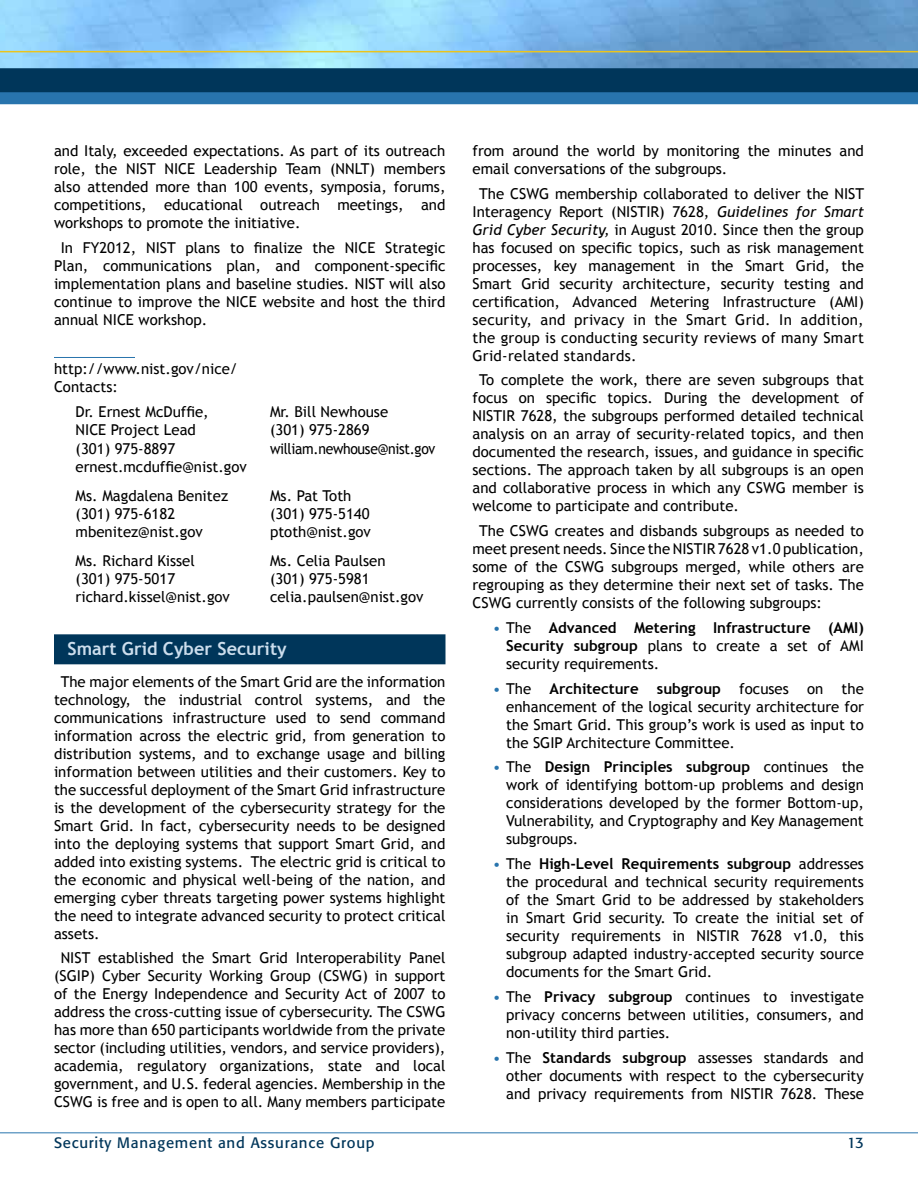
<style>
.page{position:relative;width:918px;height:1188px;background:#fff}
.page>*{position:absolute;margin:0;border:0;box-sizing:border-box;transform-origin:0 0}
.Section_Titles{font:700 18px "Trebuchet MS";color:#cddeed}
.Main{font:15px/18px "Trebuchet MS";color:#000;text-align:justify}
.Contacts{font:15px/18px "Trebuchet MS";color:#000}
.t1{font:700 15px/18px "Trebuchet MS";color:#000;text-align:justify}
.t2{font:15px "Formata";letter-spacing:.05em;color:#00365a}
.Contacts-2{font:15px "Trebuchet MS";letter-spacing:-.02em;color:#000;scale:.93 1}
.s1{font-style:italic}
.s2{font-weight:400;color:#2874ad}
.s3{font-weight:400}
.s4{color:#2874ad}
.s5{font-weight:700}
</style>
<div class="page">
<img style="left:0;top:0;width:918px;height:68px">
<div style="left:0;top:68px;width:918px;height:30px;background:#00365a"></div>
<div style="left:0;top:92px;width:918px;height:12px;background:#2874ad"></div>
<hr style="left:0;top:51px;width:918px;height:1px;background:#ebc41c">
<hr style="left:0;top:1132px;width:918px;height:1px;background:#2874ad">
<hr style="left:54px;top:357px;width:81px;height:1px;background:#2874ad">
<div style="left:54px;top:634px;width:392px;height:30px;background:#00365a"></div>
<p class="Main" style="left:54px;top:142px;width:393px">and Italy, exceeded expectations. As part of its outreach role, the NIST NICE Leadership Team (NNLT) members also attended more than 100 events, symposia, forums, competitions, educational outreach meetings, and workshops to promote the initiative.</p>
<p class="Main" style="left:54px;top:238px;width:393px;text-indent:7px">In FY2012, NIST plans to finalize the NICE Strategic Plan, communications plan, and component-specific implementation plans and baseline studies. NIST will also continue to improve the NICE website and host the third annual NICE workshop.</p>
<p class="Contacts" style="left:54px;top:360px;width:185px">http://www.nist.gov/nice/<br>Contacts:</p>
<p class="Contacts" style="left:76px;top:403px;width:135px">Dr. Ernest McDuffie,</p>
<p class="Contacts" style="left:270px;top:403px;width:120px">Mr. Bill Newhouse</p>
<p class="Contacts" style="left:76px;top:421px;width:122px">NICE Project Lead</p>
<p class="Contacts" style="left:270px;top:421px;width:101px">(301) 975-2869</p>
<p class="Contacts" style="left:76px;top:439px;width:101px">(301) 975-8897</p>
<p class="Contacts-2" style="left:270px;top:439px;width:179px">william.newhouse@nist.gov</p>
<p class="Contacts" style="left:76px;top:457px;width:173px">ernest.mcduffie@nist.gov</p>
<p class="Contacts" style="left:76px;top:487px;width:154px">Ms. Magdalena Benitez</p>
<p class="Contacts" style="left:270px;top:487px;width:83px">Ms. Pat Toth</p>
<p class="Contacts" style="left:76px;top:505px;width:101px">(301) 975-6182</p>
<p class="Contacts" style="left:270px;top:505px;width:101px">(301) 975-5140</p>
<p class="Contacts" style="left:76px;top:523px;width:129px">mbenitez@nist.gov</p>
<p class="Contacts" style="left:270px;top:523px;width:102px">ptoth@nist.gov</p>
<p class="Contacts" style="left:76px;top:552px;width:121px">Ms. Richard Kissel</p>
<p class="Contacts" style="left:270px;top:552px;width:117px">Ms. Celia Paulsen</p>
<p class="Contacts" style="left:76px;top:570px;width:101px">(301) 975-5017</p>
<p class="Contacts" style="left:270px;top:570px;width:101px">(301) 975-5981</p>
<p class="Contacts" style="left:76px;top:588px;width:156px">richard.kissel@nist.gov</p>
<p class="Contacts" style="left:270px;top:588px;width:155px">celia.paulsen@nist.gov</p>
<p class="Section_Titles" style="left:68px;top:638px;width:221px">Smart Grid Cyber Security</p>
<p class="Main" style="left:54px;top:673px;width:393px;text-indent:7px">The major elements of the Smart Grid are the information technology, the industrial control systems, and the communications infrastructure used to send command information across the electric grid, from generation to distribution systems, and to exchange usage and billing information between utilities and their customers. Key to the successful deployment of the Smart Grid infrastructure is the development of the cybersecurity strategy for the Smart Grid. In fact, cybersecurity needs to be designed into the deploying systems that support Smart Grid, and added into existing systems. The electric grid is critical to the economic and physical well-being of the nation, and emerging cyber threats targeting power systems highlight the need to integrate advanced security to protect critical assets.</p>
<p class="Main" style="left:54px;top:949px;width:393px;text-align:center">NIST established the Smart Grid Interoperability Panel (SGIP) Cyber Security Working Group (CSWG) in support of the Energy Independence and Security Act of 2007 to address the cross-cutting issue of cybersecurity. The CSWG has more than 650 participants worldwide from the private sector (including utilities, vendors, and service providers), academia, regulatory organizations, state and local government, and U.S. federal agencies. Membership in the CSWG is free and is open to all. Many members participate</p>
<p class="t2" style="left:54px;top:1134px;width:322px">Security Management and Assurance Group</p>
<p class="Main" style="left:472px;top:142px;width:393px">from around the world by monitoring the minutes and email conversations of the subgroups.</p>
<p class="Main" style="left:472px;top:184px;width:393px;text-indent:7px">The CSWG membership collaborated to deliver the NIST Interagency Report (NISTIR) 7628, <span class="s1">Guidelines for Smart Grid Cyber Security,</span> in August 2010. Since then the group has focused on specific topics, such as risk management processes, key management in the Smart Grid, the Smart Grid security architecture, security testing and certification, Advanced Metering Infrastructure (AMI) security, and privacy in the Smart Grid. In addition, the group is conducting security reviews of many Smart Grid-related standards.</p>
<p class="Main" style="left:472px;top:371px;width:393px;text-indent:7px">To complete the work, there are seven subgroups that focus on specific topics. During the development of NISTIR 7628, the subgroups performed detailed technical analysis on an array of security-related topics, and then documented the research, issues, and guidance in specific sections. The approach taken by all subgroups is an open and collaborative process in which any CSWG member is welcome to participate and contribute.</p>
<p class="Main" style="left:472px;top:522px;width:393px;text-indent:7px">The CSWG creates and disbands subgroups as needed to meet present needs. Since the NISTIR 7628 v1.0 publication, some of the CSWG subgroups merged, while others are regrouping as they determine their next set of tasks. The CSWG currently consists of the following subgroups:</p>
<p class="t1" style="left:506px;top:618px;width:359px;text-indent:-14px"><span class="s2">•</span> <span class="s3">The</span> Advanced Metering Infrastructure (AMI)<br>Security subgroup <span class="s3">plans to create a set of AMI security requirements.</span></p>
<p class="Main" style="left:506px;top:679px;width:359px;text-indent:-14px"><span class="s4">•</span> The <span class="s5">Architecture subgroup</span> focuses on the enhancement of the logical security architecture for the Smart Grid. This group’s work is used as input to the SGIP Architecture Committee.</p>
<p class="Main" style="left:506px;top:758px;width:359px;text-indent:-14px"><span class="s4">•</span> The <span class="s5">Design Principles subgroup</span> continues the work of identifying bottom-up problems and design considerations developed by the former Bottom-up, Vulnerability, and Cryptography and Key Management subgroups.</p>
<p class="Main" style="left:506px;top:855px;width:359px;text-indent:-14px"><span class="s4">•</span> The <span class="s5">High-Level Requirements subgroup</span> addresses the procedural and technical security requirements of the Smart Grid to be addressed by stakeholders in Smart Grid security. To create the initial set of security requirements in NISTIR 7628 v1.0, this subgroup adapted industry-accepted security source documents for the Smart Grid.</p>
<p class="Main" style="left:506px;top:988px;width:359px;text-indent:-14px"><span class="s4">•</span> The <span class="s5">Privacy subgroup</span> continues to investigate privacy concerns between utilities, consumers, and non-utility third parties.</p>
<p class="Main" style="left:506px;top:1048px;width:359px;text-indent:-14px"><span class="s4">•</span> The <span class="s5">Standards subgroup</span> assesses standards and other documents with respect to the cybersecurity and privacy requirements from NISTIR 7628. These</p>
<p class="t2" style="left:847px;top:1134px;width:18px">13</p>
</div>
